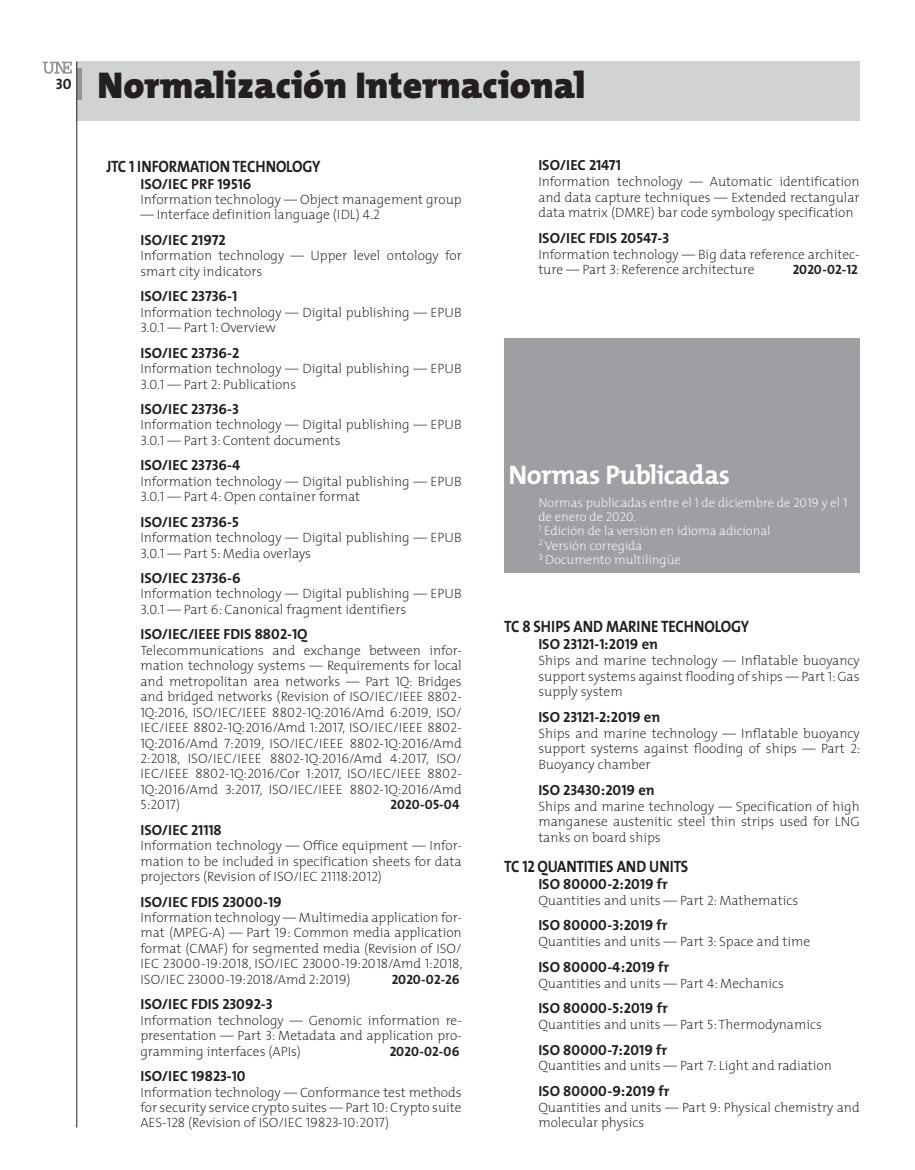
<style>
.page{position:relative;width:915px;height:1170px;background:#fff}
.page>*{position:absolute;margin:0;border:0;box-sizing:border-box;transform-origin:0 0}
.t1{font:900 37.5px "The Mix";color:#231f20}
.t2{font:700 27px "The Mix AENOR";letter-spacing:-.025em;color:#fff}
.t3{font:700 16.5px "The Mix AENOR";letter-spacing:-.015em;color:#231f20;scale:.9 1}
.t4{font:700 15px "The Mix AENOR";color:#231f20}
.t5{font:700 14.7px "The Mix AENOR";color:#231f20}
.t6{font:200 13.5px/15.5px "The Mix";color:#231f20}
.t7{font:700 13.5px "The Mix AENOR";color:#231f20}
.t8{font:200 12.75px/14.2px "The Mix";color:#fff}
</style>
<div class="page">
<div style="left:77px;top:62px;width:782px;height:59px;background:#d1d2d4"></div>
<svg style="left:77px;top:68px;width:4px;height:31px"></svg>
<svg style="left:43px;top:62px;width:29px;height:12px"></svg>
<hr style="left:76px;top:62px;width:1px;height:1065px;background:#231f20">
<div style="left:504px;top:338px;width:355px;height:234px;background:#9d9fa2"></div>
<p class="t4" style="left:56px;top:71px;width:17px">30</p>
<h1 class="t1" style="left:98px;top:53px;width:489px">Normalización Internacional</h1>
<p class="t3" style="left:106px;top:152px;width:50px">JTC 1 INFORMATION</p>
<p class="t3" style="left:232px;top:152px;width:11px">TECHNOLOGY</p>
<p class="t5" style="left:140px;top:171px;width:112px">ISO/IEC PRF 19516</p>
<p class="t6" style="left:140px;top:191px;width:323px">Information technology — Object management group</p>
<p class="t6" style="left:140px;top:207px;width:241px">— Interface definition language (IDL) 4.2</p>
<p class="t5" style="left:140px;top:227px;width:87px">ISO/IEC 21972</p>
<p class="t6" style="left:140px;top:247px;width:323px">Information technology — Upper level ontology for smart city indicators</p>
<p class="t5" style="left:140px;top:284px;width:98px">ISO/IEC 23736-1</p>
<p class="t6" style="left:140px;top:304px;width:323px">Information technology — Digital publishing — EPUB<br>3.0.1 — Part 1: Overview</p>
<p class="t5" style="left:140px;top:340px;width:100px">ISO/IEC 23736-2</p>
<p class="t6" style="left:140px;top:360px;width:323px">Information technology — Digital publishing — EPUB<br>3.0.1 — Part 2: Publications</p>
<p class="t5" style="left:140px;top:396px;width:100px">ISO/IEC 23736-3</p>
<p class="t6" style="left:140px;top:416px;width:323px">Information technology — Digital publishing — EPUB<br>3.0.1 — Part 3: Content documents</p>
<p class="t5" style="left:140px;top:453px;width:101px">ISO/IEC 23736-4</p>
<p class="t6" style="left:140px;top:473px;width:323px">Information technology — Digital publishing — EPUB<br>3.0.1 — Part 4: Open container format</p>
<p class="t5" style="left:140px;top:509px;width:100px">ISO/IEC 23736-5</p>
<p class="t6" style="left:140px;top:529px;width:323px">Information technology — Digital publishing — EPUB<br>3.0.1 — Part 5: Media overlays</p>
<p class="t5" style="left:140px;top:565px;width:102px">ISO/IEC 23736-6</p>
<p class="t6" style="left:140px;top:585px;width:323px">Information technology — Digital publishing — EPUB<br>3.0.1 — Part 6: Canonical fragment identifiers</p>
<p class="t5" style="left:140px;top:622px;width:169px">ISO/IEC/IEEE FDIS 8802-1Q</p>
<p class="t6" style="left:140px;top:642px;width:323px;text-align:justify">Telecommunications and exchange between infor&shy;mation technology systems — Requirements for local and metropolitan area networks — Part 1Q: Bridges and bridged networks (Revision of ISO/IEC/IEEE 8802- 1Q:2016, ISO/IEC/IEEE 8802-1Q:2016/Amd 6:2019, ISO/ IEC/IEEE 8802-1Q:2016/Amd 1:2017, ISO/IEC/IEEE 8802- 1Q:2016/Amd 7:2019, ISO/IEC/IEEE 8802-1Q:2016/Amd 2:2018, ISO/IEC/IEEE 8802-1Q:2016/Amd 4:2017, ISO/ IEC/IEEE 8802-1Q:2016/Cor 1:2017, ISO/IEC/IEEE 8802- 1Q:2016/Amd 3:2017, ISO/IEC/IEEE 8802-1Q:2016/Amd 5:2017)</p>
<p class="t7" style="left:390px;top:793px;width:71px">2020-05-04</p>
<p class="t5" style="left:140px;top:817px;width:83px">ISO/IEC 21118</p>
<p class="t6" style="left:140px;top:837px;width:323px;text-align:justify">Information technology — Office equipment — Infor&shy;mation to be included in specification sheets for data projectors (Revision of ISO/IEC 21118:2012)</p>
<p class="t5" style="left:140px;top:889px;width:143px">ISO/IEC FDIS 23000-19</p>
<p class="t6" style="left:140px;top:909px;width:323px;text-align:justify">Information technology — Multimedia application for&shy;mat (MPEG-A) — Part 19: Common media application format (CMAF) for segmented media (Revision of ISO/ IEC 23000-19:2018, ISO/IEC 23000-19:2018/Amd 1:2018, ISO/IEC 23000-19:2018/Amd 2:2019)</p>
<p class="t7" style="left:391px;top:967px;width:69px">2020-02-26</p>
<p class="t5" style="left:140px;top:991px;width:134px">ISO/IEC FDIS 23092-3</p>
<p class="t6" style="left:140px;top:1011px;width:323px;text-align:justify">Information technology — Genomic information re&shy;presentation — Part 3: Metadata and application pro&shy;gramming interfaces (APIs)</p>
<p class="t7" style="left:389px;top:1039px;width:71px">2020-02-06</p>
<p class="t5" style="left:140px;top:1063px;width:107px">ISO/IEC 19823-10</p>
<p class="t6" style="left:140px;top:1083px;width:323px;text-align:justify">Information technology — Conformance test methods for security service crypto suites — Part 10: Crypto suite AES-128 (Revision of ISO/IEC 19823-10:2017)</p>
<p class="t5" style="left:538px;top:153px;width:84px">ISO/IEC 21471</p>
<p class="t6" style="left:538px;top:173px;width:323px;text-align:justify">Information technology — Automatic identification and data capture techniques — Extended rectangular data matrix (DMRE) bar code symbology specification</p>
<p class="t5" style="left:538px;top:226px;width:132px">ISO/IEC FDIS 20547-3</p>
<p class="t6" style="left:538px;top:246px;width:323px">Information technology — Big data reference architec&shy;ture — Part 3: Reference architecture</p>
<p class="t7" style="left:792px;top:258px;width:66px">2020-02-12</p>
<h2 class="t2" style="left:508px;top:452px;width:223px">NORMAS PUBLICADAS</h2>
<p class="t8" style="left:538px;top:495px;width:310px">Normas publicadas entre el 1 de diciembre de 2019 y el 1 de enero de 2020.<br><sup>1</sup> Edición de la versión en idioma adicional<br><sup>2</sup> Versión corregida<br><sup>3</sup> Documento multilingüe</p>
<p class="t3" style="left:504px;top:612px;width:50px">TC 8 SHIPS</p>
<p class="t3" style="left:573px;top:612px;width:12px">AND</p>
<p class="t3" style="left:606px;top:612px;width:11px">MARINE</p>
<p class="t3" style="left:660px;top:612px;width:11px">TECHNOLOGY</p>
<p class="t5" style="left:538px;top:632px;width:121px">ISO 23121-1:2019 EN</p>
<p class="t6" style="left:538px;top:652px;width:323px;text-align:justify">Ships and marine technology — Inflatable buoyancy support systems against flooding of ships — Part 1: Gas supply system</p>
<p class="t5" style="left:538px;top:704px;width:123px">ISO 23121-2:2019 EN</p>
<p class="t6" style="left:538px;top:724px;width:323px;text-align:justify">Ships and marine technology — Inflatable buoyancy support systems against flooding of ships — Part 2:<br>Buoyancy chamber</p>
<p class="t5" style="left:538px;top:777px;width:118px">ISO 23430:2019 EN</p>
<p class="t6" style="left:538px;top:797px;width:323px;text-align:justify">Ships and marine technology — Specification of high manganese austenitic steel thin strips used for LNG tanks on board ships</p>
<p class="t3" style="left:504px;top:852px;width:58px">TC 12 QUANTITIES</p>
<p class="t3" style="left:616px;top:852px;width:12px">AND</p>
<p class="t3" style="left:649px;top:852px;width:10px">UNITS</p>
<p class="t5" style="left:538px;top:871px;width:131px">ISO 80000-2:2019 FR</p>
<p class="t6" style="left:538px;top:891px;width:261px">Quantities and units — Part 2: Mathematics</p>
<p class="t5" style="left:538px;top:913px;width:131px">ISO 80000-3:2019 FR</p>
<p class="t6" style="left:538px;top:933px;width:273px">Quantities and units — Part 3: Space and time</p>
<p class="t5" style="left:538px;top:954px;width:132px">ISO 80000-4:2019 FR</p>
<p class="t6" style="left:538px;top:974px;width:247px">Quantities and units — Part 4: Mechanics</p>
<p class="t5" style="left:538px;top:995px;width:131px">ISO 80000-5:2019 FR</p>
<p class="t6" style="left:538px;top:1016px;width:285px">Quantities and units — Part 5: Thermodynamics</p>
<p class="t5" style="left:538px;top:1037px;width:130px">ISO 80000-7:2019 FR</p>
<p class="t6" style="left:538px;top:1057px;width:295px">Quantities and units — Part 7: Light and radiation</p>
<p class="t5" style="left:538px;top:1078px;width:132px">ISO 80000-9:2019 FR</p>
<p class="t6" style="left:538px;top:1098px;width:323px">Quantities and units — Part 9: Physical chemistry and molecular physics</p>
</div>
